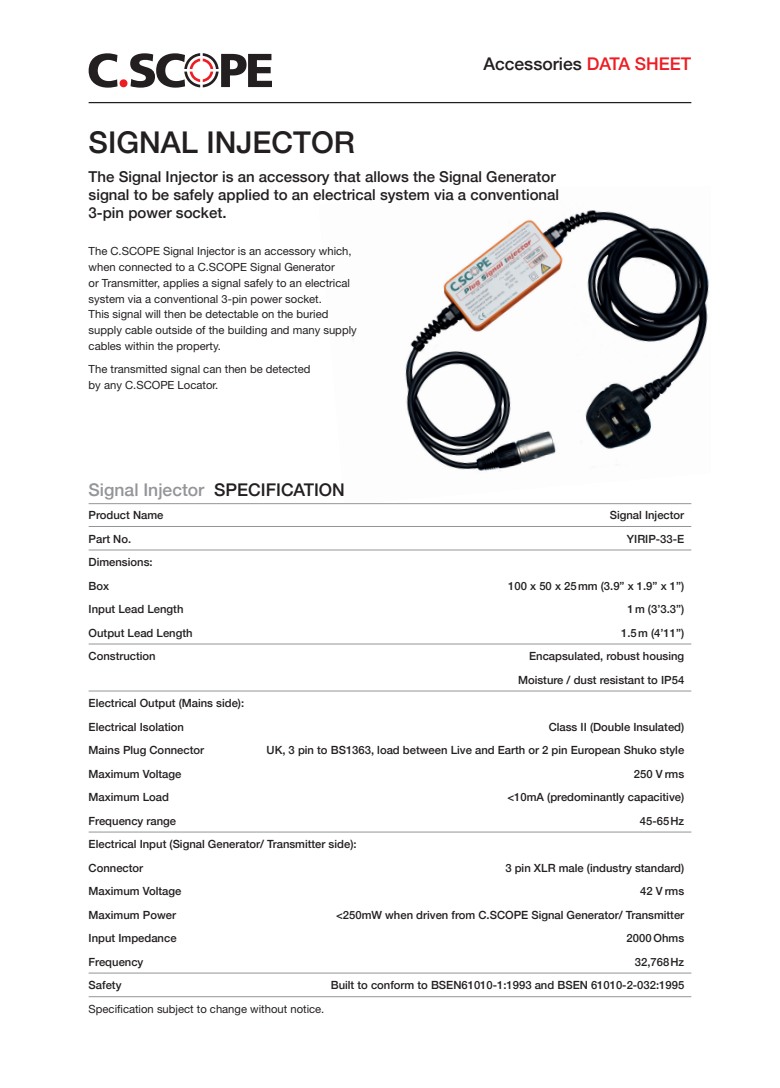
<style>
.page{position:relative;width:780px;height:1088px;background:#fff}
.page>*{position:absolute;margin:0;border:0;box-sizing:border-box;transform-origin:0 0}
.t1{font:500 30px "Helvetica Neue";color:#231f20}
.t2{font:500 17.5px "Helvetica Neue";color:#939598}
.t3{font:500 17.5px "Helvetica Neue";color:#231f20}
.t4{font:500 15px/18px "Helvetica Neue";color:#231f20}
.t5{font:500 11.25px/23.5px "Helvetica Neue";color:#231f20}
.t6{font:11.25px/15.8px "Helvetica Neue";color:#231f20}
.s1{color:#ee1d23}
.s2{color:#231f20}
</style>
<div class="page">
<img style="left:352px;top:210px;width:357px;height:261px">
<svg style="left:89px;top:53px;width:28px;height:35px"></svg>
<svg style="left:130px;top:53px;width:142px;height:35px"></svg>
<div style="left:119px;top:79px;width:8px;height:8px;background:#ee1d23;border-radius:50%"></div>
<hr style="left:89px;top:102px;width:602px;height:1px;background:#231f20">
<hr style="left:89px;top:503px;width:602px;height:1px;background:#939598">
<hr style="left:89px;top:526px;width:602px;height:1px;background:#939598">
<hr style="left:89px;top:549px;width:602px;height:1px;background:#939598">
<hr style="left:89px;top:643px;width:602px;height:1px;background:#939598">
<hr style="left:89px;top:690px;width:602px;height:1px;background:#939598">
<hr style="left:89px;top:831px;width:602px;height:1px;background:#939598">
<hr style="left:89px;top:972px;width:602px;height:1px;background:#939598">
<hr style="left:89px;top:996px;width:602px;height:1px;background:#939598">
<h2 class="t3" style="left:483px;top:53px;width:209px">Accessories <span class="s1">DATA SHEET</span></h2>
<h1 class="t1" style="left:89px;top:124px;width:268px">SIGNAL INJECTOR</h1>
<h3 class="t4" style="left:89px;top:167px;width:472px">The Signal Injector is an accessory that allows the Signal Generator signal to be safely applied to an electrical system via a conventional<br>3-pin power socket.</h3>
<p class="t6" style="left:89px;top:243px;width:270px">The C.SCOPE Signal Injector is an accessory which, when connected to a C.SCOPE Signal Generator<br>or Transmitter, applies a signal safely to an electrical system via a conventional 3-pin power socket.<br>This signal will then be detectable on the buried supply cable outside of the building and many supply cables within the property.</p>
<p class="t6" style="left:89px;top:361px;width:223px">The transmitted signal can then be detected by any C.SCOPE Locator.</p>
<h2 class="t2" style="left:89px;top:478px;width:258px">Signal Injector <span class="s2">SPECIFICATION</span></h2>
<p class="t5" style="left:89px;top:503px;width:76px">Product Name</p>
<p class="t5" style="left:609px;top:503px;width:76px">Signal Injector</p>
<p class="t5" style="left:89px;top:526px;width:44px">Part No.</p>
<p class="t5" style="left:627px;top:526px;width:59px">YIRIP-33-E</p>
<p class="t5" style="left:89px;top:550px;width:65px">Dimensions:<br>Box</p>
<p class="t5" style="left:508px;top:573px;width:177px">100 x 50 x 25mm (3.9” x 1.9” x 1”)</p>
<p class="t5" style="left:89px;top:597px;width:96px">Input Lead Length</p>
<p class="t5" style="left:627px;top:597px;width:58px">1m (3’3.3”)</p>
<p class="t5" style="left:89px;top:620px;width:105px">Output Lead Length</p>
<p class="t5" style="left:621px;top:620px;width:65px">1.5m (4’11”)</p>
<p class="t5" style="left:89px;top:644px;width:69px">Construction</p>
<p class="t5" style="left:518px;top:644px;width:168px;text-align:right">Encapsulated, robust housing<br>Moisture / dust resistant to IP54</p>
<p class="t5" style="left:89px;top:691px;width:157px">Electrical Output (Mains side):<br>Electrical Isolation</p>
<p class="t5" style="left:548px;top:714px;width:137px">Class II (Double Insulated)</p>
<p class="t5" style="left:89px;top:738px;width:117px">Mains Plug Connector</p>
<p class="t5" style="left:266px;top:738px;width:419px">UK, 3 pin to BS1363, load between Live and Earth or 2 pin European Shuko style</p>
<p class="t5" style="left:89px;top:761px;width:94px">Maximum Voltage</p>
<p class="t5" style="left:634px;top:761px;width:52px">250 V rms</p>
<p class="t5" style="left:89px;top:785px;width:82px">Maximum Load</p>
<p class="t5" style="left:507px;top:785px;width:178px">&lt;10mA (predominantly capacitive)</p>
<p class="t5" style="left:89px;top:808px;width:89px">Frequency range</p>
<p class="t5" style="left:640px;top:808px;width:46px">45-65Hz</p>
<p class="t5" style="left:89px;top:832px;width:269px">Electrical Input (Signal Generator/ Transmitter side):<br>Connector</p>
<p class="t5" style="left:505px;top:855px;width:180px">3 pin XLR male (industry standard)</p>
<p class="t5" style="left:89px;top:879px;width:94px">Maximum Voltage</p>
<p class="t5" style="left:640px;top:879px;width:46px">42 V rms</p>
<p class="t5" style="left:89px;top:902px;width:89px">Maximum Power</p>
<p class="t5" style="left:336px;top:902px;width:349px">&lt;250mW when driven from C.SCOPE Signal Generator/ Transmitter</p>
<p class="t5" style="left:89px;top:926px;width:89px">Input Impedance</p>
<p class="t5" style="left:626px;top:926px;width:59px">2000 Ohms</p>
<p class="t5" style="left:89px;top:949px;width:56px">Frequency</p>
<p class="t5" style="left:635px;top:949px;width:51px">32,768Hz</p>
<p class="t5" style="left:89px;top:973px;width:34px">Safety</p>
<p class="t5" style="left:331px;top:973px;width:355px">Built to conform to BSEN61010-1:1993 and BSEN 61010-2-032:1995</p>
<p class="t6" style="left:89px;top:1000px;width:237px">Specification subject to change without notice.</p>
</div>
